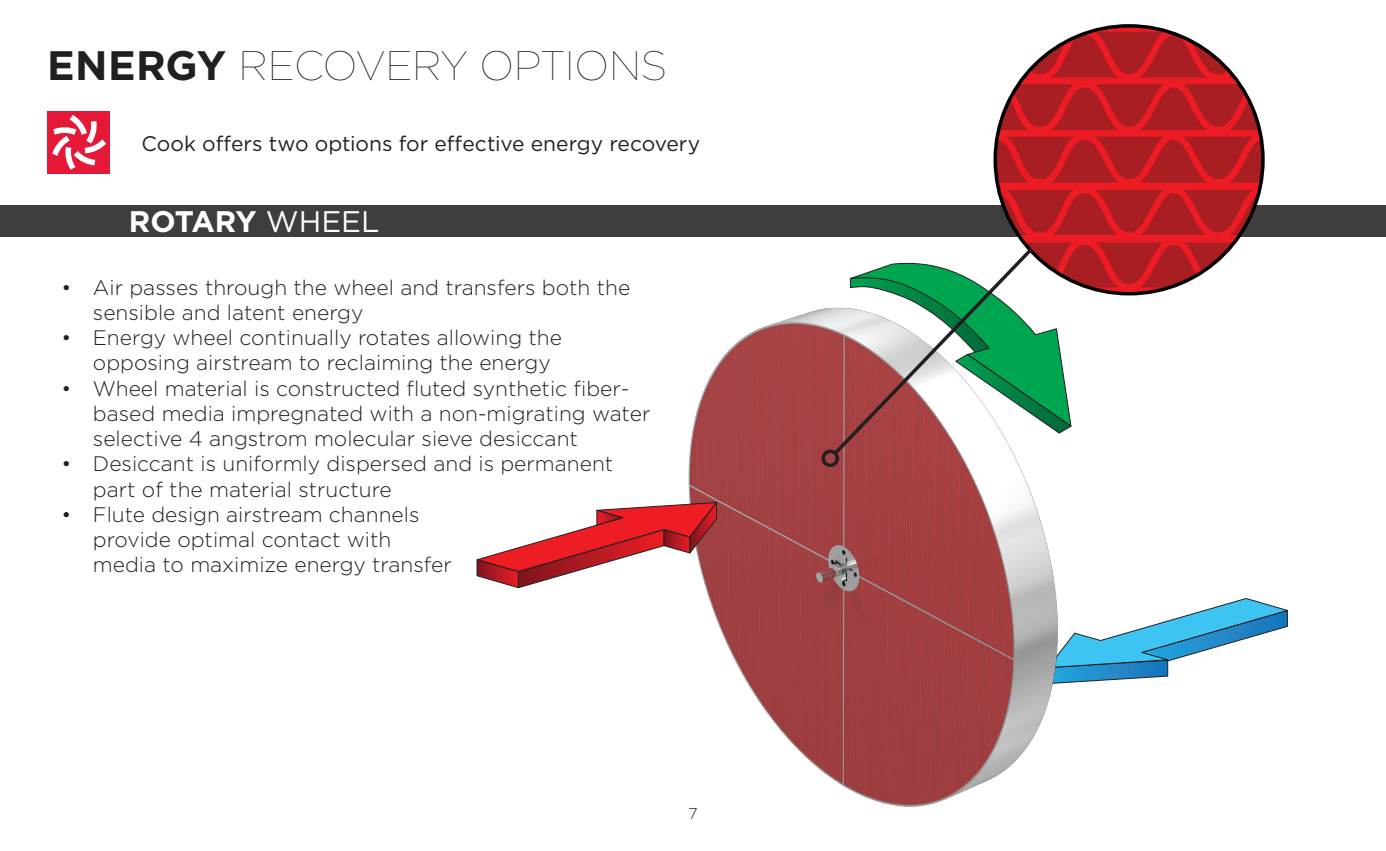
<style>
.page{position:relative;width:1386px;height:851px;background:#fff}
.page>*{position:absolute;margin:0;border:0;box-sizing:border-box;transform-origin:0 0}
.t1{font:100 41.12px "Gotham";letter-spacing:-.01em;color:#231f20}
.t2{font:700 29.75px "Gotham";letter-spacing:-.025em;color:#fff}
.t3{font:300 21px/25.2px "Gotham";color:#231f20}
.t4{font:21px "Gotham";color:#231f20}
.t5{font:300 15.75px "Gotham";color:#231f20}
.s1{font-weight:700}
.s2{font-weight:400}
</style>
<div class="page">
<div style="left:0;top:205px;width:1386px;height:31px;background:#3e3e3f"></div>
<div style="left:47px;top:111px;width:63px;height:63px;background:#e51937"></div>
<svg style="left:52px;top:115px;width:54px;height:55px"></svg>
<svg style="left:1141px;top:598px;width:147px;height:81px"></svg>
<img style="left:688px;top:291px;width:453px;height:516px">
<svg style="left:476px;top:501px;width:242px;height:87px"></svg>
<img style="left:995px;top:26px;width:268px;height:268px;border-radius:134px">
<svg style="left:830px;top:244px;width:242px;height:214px"></svg>
<div style="left:822px;top:449px;width:17px;height:18px;border:4px solid #231f20;border-radius:50%"></div>
<h1 class="t1" style="left:47px;top:40px;width:622px"><span class="s1">ENERGY</span> RECOVERY OPTIONS</h1>
<p class="t4" style="left:141px;top:130px;width:560px">Cook offers two options for effective energy recovery</p>
<h2 class="t2" style="left:129px;top:201px;width:252px">ROTARY <span class="s2">WHEEL</span></h2>
<p class="t3" style="left:93px;top:274px;width:539px;text-indent:-32px">• Air passes through the wheel and transfers both the sensible and latent energy</p>
<p class="t3" style="left:93px;top:324px;width:471px;text-indent:-32px">• Energy wheel continually rotates allowing the opposing airstream to reclaiming the energy</p>
<p class="t3" style="left:93px;top:375px;width:559px;text-indent:-32px">• Wheel material is constructed fluted synthetic fiber&shy;based media impregnated with a non-migrating water selective 4 angstrom molecular sieve desiccant</p>
<p class="t3" style="left:93px;top:450px;width:522px;text-indent:-32px">• Desiccant is uniformly dispersed and is permanent part of the material structure</p>
<p class="t3" style="left:93px;top:501px;width:361px;text-indent:-32px">• Flute design airstream channels provide optimal contact with media to maximize energy transfer</p>
<p class="t5" style="left:688px;top:803px;width:11px">7</p>
</div>
